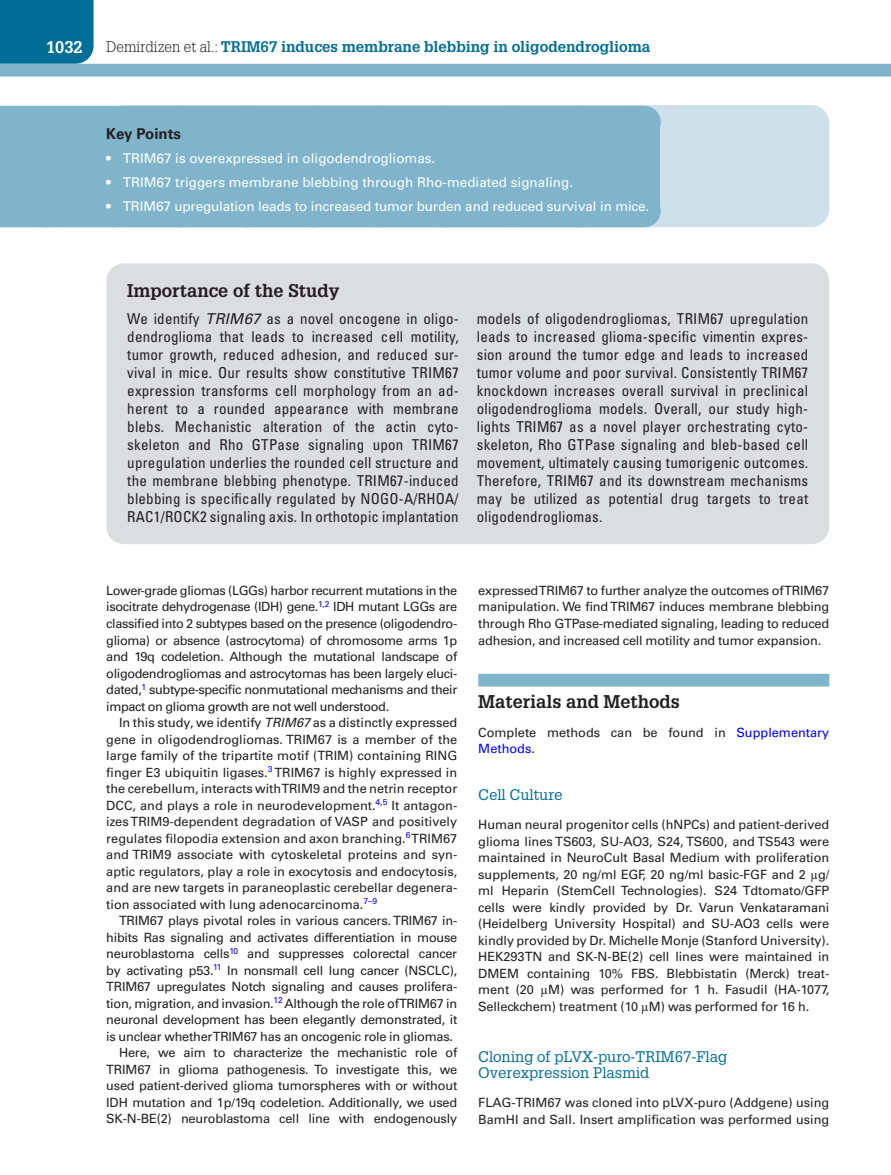
<style>
.page{position:relative;width:891px;height:1175px;background:#fff}
.page>*{position:absolute;margin:0;border:0;box-sizing:border-box;transform-origin:0 0}
.t1{font:700 18px "Glypha LT Std";color:#231f20}
.t2{font:700 16.5px "Glypha LT Std";color:#fff}
.t3{font:condensed 15px/18px "Univers LT Std";letter-spacing:.015em;color:#231f20;text-align:justify}
.t4{font:700 15px "Glypha LT Std";color:#006e96}
.t5{font:15px/16.5px "Glypha LT Std";color:#006e96}
.t6{font:700 15px "Univers LT Std";color:#231f20}
.t7{font:13.5px "Univers LT Std";color:#fff}
.t8{font:12.75px/16.5px "Univers LT Std";letter-spacing:-.015em;color:#231f20;text-align:justify}
.s1{font-weight:300;color:#231f20}
.s2{font-style:italic;font-stretch:normal}
.s3{font-style:italic}
.s4{color:#00f}
.s5{font-family:"Gandhari Unicode"}
</style>
<div class="page">
<div style="left:0;top:0;width:94px;height:64px;background:#006e96"></div>
<div style="left:0;top:64px;width:891px;height:12px;background:#7fb4ca"></div>
<div style="left:106px;top:105px;width:723px;height:122px;background:#cee0ea;border-radius:18px"></div>
<div style="left:0;top:106px;width:643px;height:33px;background:#7fb4ca"></div>
<hr style="left:643px;top:106px;width:1px;height:33px;background:#7fb4ca">
<div style="left:0;top:139px;width:660px;height:27px;background:#7fb4ca"></div>
<div style="left:0;top:163px;width:660px;height:41px;background:#7fb4ca"></div>
<div style="left:0;top:187px;width:660px;height:27px;background:#7fb4ca"></div>
<div style="left:0;top:194px;width:643px;height:33px;background:#7fb4ca"></div>
<hr style="left:643px;top:194px;width:1px;height:33px;background:#7fb4ca">
<div style="left:478px;top:673px;width:351px;height:13px;background:#7fb4ca"></div>
<div style="left:106px;top:263px;width:723px;height:281px;background:#dcdddf;border-radius:18px"></div>
<p class="t2" style="left:46px;top:37px;width:38px">1032</p>
<p class="t4" style="left:106px;top:37px;width:546px"><span class="s1">Demirdizen et al.:</span> TRIM67 induces membrane blebbing in oligodendroglioma</p>
<p class="t6" style="left:106px;top:125px;width:76px">Key Points</p>
<p class="t7" style="left:106px;top:150px;width:331px">• TRIM67 is overexpressed in oligodendrogliomas.</p>
<p class="t7" style="left:106px;top:174px;width:468px">• TRIM67 triggers membrane blebbing through Rho-mediated signaling.</p>
<p class="t7" style="left:106px;top:198px;width:545px">• TRIM67 upregulation leads to increased tumor burden and reduced survival in mice.</p>
<h1 class="t1" style="left:127px;top:280px;width:214px">Importance of the Study</h1>
<p class="t3" style="left:127px;top:310px;width:333px">We identify <span class="s2">TRIM67</span> as a novel oncogene in oligo&shy;dendroglioma that leads to increased cell motility, tumor growth, reduced adhesion, and reduced sur&shy;vival in mice. Our results show constitutive TRIM67 expression transforms cell morphology from an ad&shy;herent to a rounded appearance with membrane blebs. Mechanistic alteration of the actin cyto&shy;skeleton and Rho GTPase signaling upon TRIM67 upregulation underlies the rounded cell structure and the membrane blebbing phenotype. TRIM67-induced blebbing is specifically regulated by NOGO-A/RHOA/ RAC1/ROCK2 signaling axis. In orthotopic implantation</p>
<p class="t3" style="left:477px;top:310px;width:333px">models of oligodendrogliomas, TRIM67 upregulation leads to increased glioma-specific vimentin expres&shy;sion around the tumor edge and leads to increased tumor volume and poor survival. Consistently TRIM67 knockdown increases overall survival in preclinical oligodendroglioma models. Overall, our study high&shy;lights TRIM67 as a novel player orchestrating cyto&shy;skeleton, Rho GTPase signaling and bleb-based cell movement, ultimately causing tumorigenic outcomes.<br>Therefore, TRIM67 and its downstream mechanisms may be utilized as potential drug targets to treat oligodendrogliomas.</p>
<p class="t8" style="left:106px;top:582px;width:353px">Lower-grade gliomas (LGGs) harbor recurrent mutations in the isocitrate dehydrogenase (IDH) gene.<sup>1</sup><sup>,</sup><sup>2</sup> IDH mutant LGGs are classified into 2 subtypes based on the presence (oligodendro&shy;glioma) or absence (astrocytoma) of chromosome arms 1p and 19q codeletion. Although the mutational landscape of oligodendrogliomas and astrocytomas has been largely eluci&shy;dated,<sup>1</sup> subtype-specific nonmutational mechanisms and their impact on glioma growth are not well understood.</p>
<p class="t8" style="left:106px;top:714px;width:353px;text-indent:13px">In this study, we identify <span class="s3">TRIM67</span> as a distinctly expressed gene in oligodendrogliomas. TRIM67 is a member of the large family of the tripartite motif (TRIM) containing RING finger E3 ubiquitin ligases.<sup>3</sup> TRIM67 is highly expressed in the cerebellum, interacts with TRIM9 and the netrin receptor DCC, and plays a role in neurodevelopment.<sup>4</sup><sup>,</sup><sup>5</sup> It antagon&shy;izes TRIM9-dependent degradation of VASP and positively regulates filopodia extension and axon branching.<sup>6</sup> TRIM67 and TRIM9 associate with cytoskeletal proteins and syn&shy;aptic regulators, play a role in exocytosis and endocytosis, and are new targets in paraneoplastic cerebellar degenera&shy;tion associated with lung adenocarcinoma.<sup>7–9</sup></p>
<p class="t8" style="left:119px;top:912px;width:340px">TRIM67 plays pivotal roles in various cancers. TRIM67 in-</p>
<p class="t8" style="left:106px;top:929px;width:353px">hibits Ras signaling and activates differentiation in mouse</p>
<p class="t8" style="left:106px;top:945px;width:352px">neuroblastoma cells<sup>10</sup> and suppresses colorectal cancer</p>
<p class="t8" style="left:106px;top:962px;width:353px">by activating p53.<sup>11</sup> In nonsmall cell lung cancer (NSCLC),</p>
<p class="t8" style="left:106px;top:978px;width:352px">TRIM67 upregulates Notch signaling and causes prolifera-</p>
<p class="t8" style="left:106px;top:995px;width:353px">tion, migration, and invasion.<sup>12</sup> Although the role of TRIM67 in</p>
<p class="t8" style="left:106px;top:1011px;width:353px">neuronal development has been elegantly demonstrated, it</p>
<p class="t8" style="left:106px;top:1028px;width:348px">is unclear whether TRIM67 has an oncogenic role in gliomas.</p>
<p class="t8" style="left:119px;top:1044px;width:340px">Here, we aim to characterize the mechanistic role of</p>
<p class="t8" style="left:106px;top:1061px;width:352px">TRIM67 in glioma pathogenesis. To investigate this, we</p>
<p class="t8" style="left:106px;top:1077px;width:353px">used patient-derived glioma tumorspheres with or without</p>
<p class="t8" style="left:106px;top:1094px;width:353px">IDH mutation and 1p/19q codeletion. Additionally, we used</p>
<p class="t8" style="left:106px;top:1110px;width:352px">SK-N-BE(2) neuroblastoma cell line with endogenously</p>
<p class="t8" style="left:478px;top:582px;width:353px">expressed TRIM67 to further analyze the outcomes of TRIM67 manipulation. We find TRIM67 induces membrane blebbing through Rho GTPase-mediated signaling, leading to reduced adhesion, and increased cell motility and tumor expansion.</p>
<h1 class="t1" style="left:478px;top:690px;width:203px">Materials and Methods</h1>
<p class="t8" style="left:478px;top:724px;width:352px">Complete methods can be found in <span class="s4">Supplementary<br>Methods</span>.</p>
<p class="t5" style="left:478px;top:786px;width:86px">Cell Culture</p>
<p class="t8" style="left:478px;top:816px;width:353px">Human neural progenitor cells (hNPCs) and patient-derived glioma lines TS603, SU-AO3, S24, TS600, and TS543 were maintained in NeuroCult Basal Medium with proliferation supplements, 20 ng/ml EGF, 20 ng/ml basic-FGF and 2 <span class="s5">μ</span>g/ ml Heparin (StemCell Technologies). S24 Tdtomato/GFP cells were kindly provided by Dr. Varun Venkataramani (Heidelberg University Hospital) and SU-AO3 cells were kindly provided by Dr. Michelle Monje (Stanford University).<br>HEK293TN and SK-N-BE(2) cell lines were maintained in DMEM containing 10% FBS. Blebbistatin (Merck) treat&shy;ment (20 <span class="s5">μ</span>M) was performed for 1 h. Fasudil (HA-1077, Selleckchem) treatment (10 <span class="s5">μ</span>M) was performed for 16 h.</p>
<p class="t5" style="left:478px;top:1047px;width:250px">Cloning of pLVX-puro-TRIM67-Flag<br>Overexpression Plasmid</p>
<p class="t8" style="left:478px;top:1094px;width:353px">FLAG-TRIM67 was cloned into pLVX-puro (Addgene) using<br>BamHI and SalI. Insert amplification was performed using</p>
</div>
